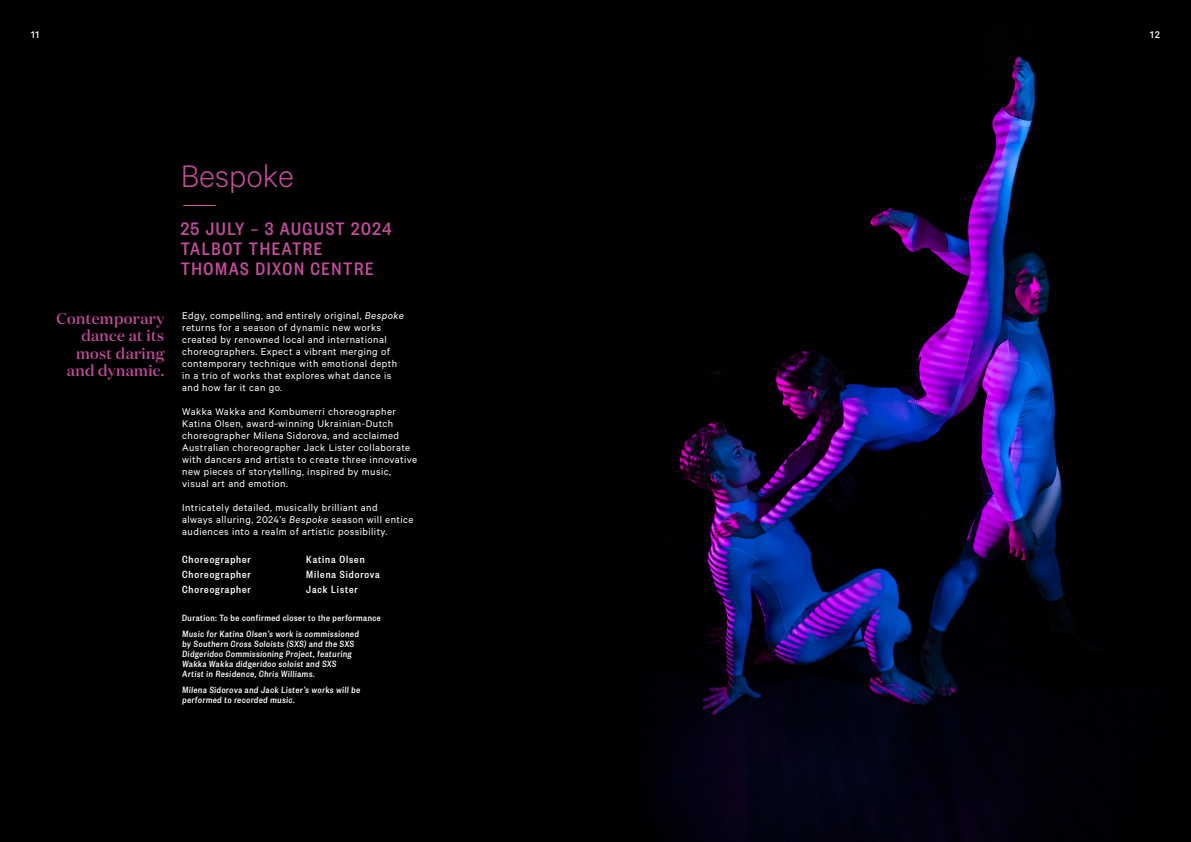
<style>
.page{position:relative;width:1191px;height:842px;background:#fff}
.page>*{position:absolute;margin:0;border:0;box-sizing:border-box;transform-origin:0 0}
.t1{font:300 35px "Calibre";color:#c54d9d}
.t2{font:500 19.8px/19.8px "Founders Grotesk Cond";letter-spacing:.08em;color:#c54d9d}
.t3{font:500 15.6px/17.4px "Domaine Display";letter-spacing:.02em;color:#c54d9d;text-align:right}
.t4{font:500 11.5px "Founders Grotesk Cond";letter-spacing:.08em;color:#fff}
.t5{font:11px/12px "Calibre";letter-spacing:.04em;color:#fff}
.t6{font:500 10.9px "Calibre";color:#fff}
.t7{font:500 10px/10px "Founders Grotesk Cond";letter-spacing:.05em;color:#fff}
.s1{font-style:italic}
</style>
<div class="page">
<img style="left:0;top:0;width:1191px;height:842px">
<hr style="left:183px;top:205px;width:33px;height:1px;background:#ca63a6">
<p class="t6" style="left:31px;top:29px;width:10px">11</p>
<p class="t6" style="left:1150px;top:29px;width:11px">12</p>
<h3 class="t3" style="left:56px;top:310px;width:109px">Contemporary dance at its most daring and dynamic.</h3>
<h1 class="t1" style="left:181px;top:156px;width:115px">Bespoke</h1>
<h2 class="t2" style="left:181px;top:218px;width:212px">25 JULY – 3 AUGUST 2024<br>TALBOT THEATRE<br>THOMAS DIXON CENTRE</h2>
<p class="t5" style="left:182px;top:309px;width:223px">Edgy, compelling, and entirely original, <span class="s1">Bespoke </span>returns for a season of dynamic new works created by renowned local and international choreographers. Expect a vibrant merging of contemporary technique with emotional depth in a trio of works that explores what dance is and how far it can go.</p>
<p class="t5" style="left:182px;top:405px;width:237px">Wakka Wakka and Kombumerri choreographer Katina Olsen, award-winning Ukrainian-Dutch choreographer Milena Sidorova, and acclaimed Australian choreographer Jack Lister collaborate with dancers and artists to create three innovative new pieces of storytelling, inspired by music, visual art and emotion.</p>
<p class="t5" style="left:182px;top:501px;width:233px">Intricately detailed, musically brilliant and<br>always alluring, 2024’s <span class="s1">Bespoke</span> season will entice audiences into a realm of artistic possibility.</p>
<p class="t4" style="left:182px;top:553px;width:70px">Choreographer</p>
<p class="t4" style="left:306px;top:553px;width:60px">Katina Olsen</p>
<p class="t4" style="left:182px;top:568px;width:70px">Choreographer</p>
<p class="t4" style="left:306px;top:568px;width:75px">Milena Sidorova</p>
<p class="t4" style="left:182px;top:583px;width:70px">Choreographer</p>
<p class="t4" style="left:306px;top:583px;width:53px">Jack Lister</p>
<p class="t7" style="left:182px;top:610px;width:200px;line-height:16px">Duration: To be confirmed closer to the performance<br>Music for Katina Olsen’s work is commissioned</p>
<p class="t7" style="left:182px;top:639px;width:174px">by Southern Cross Soloists (SXS) and the SXS Didgeridoo Commissioning Project, featuring Wakka Wakka didgeridoo soloist and SXS Artist in Residence, Chris Williams.</p>
<p class="t7" style="left:182px;top:685px;width:180px">Milena Sidorova and Jack Lister’s works will be performed to recorded music.</p>
</div>
